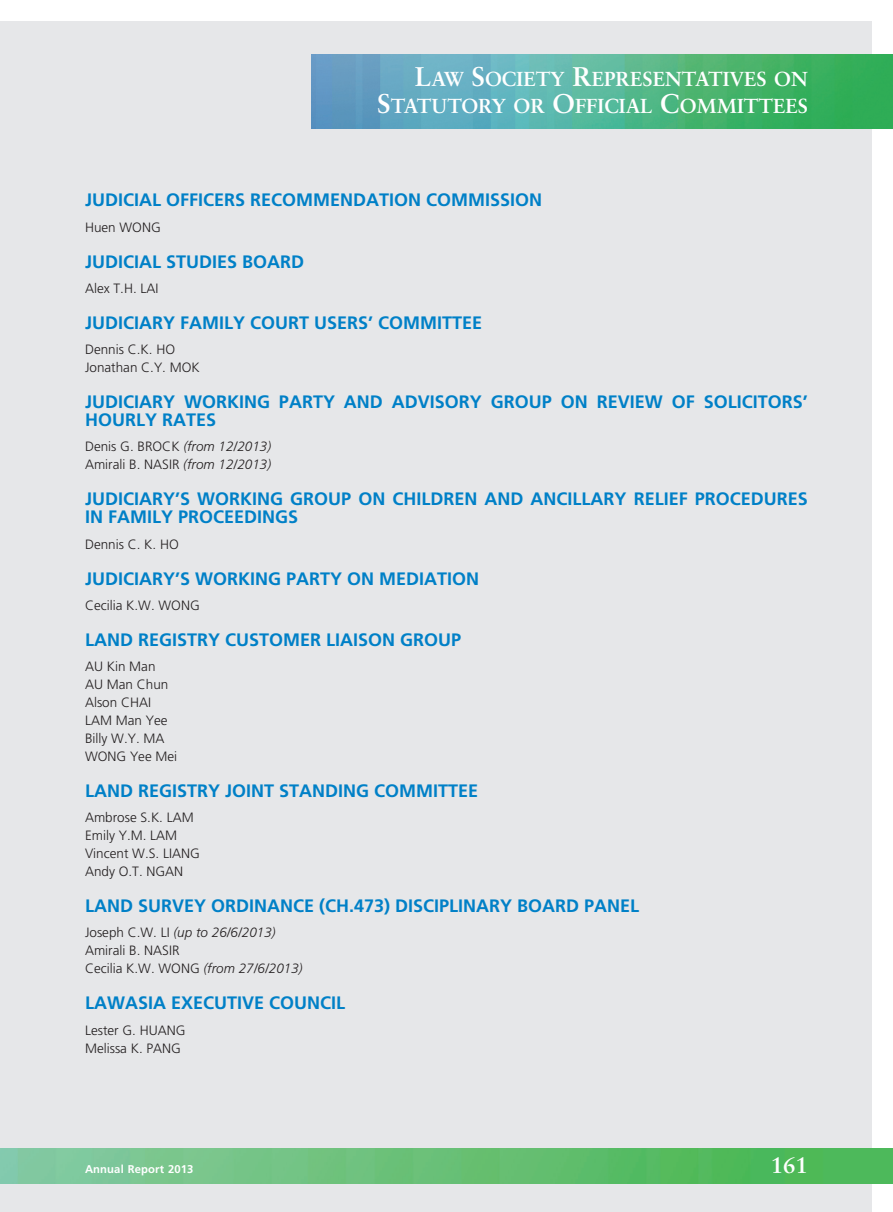
<style>
.page{position:relative;width:893px;height:1212px;background:#fff}
.page>*{position:absolute;margin:0;border:0;box-sizing:border-box;transform-origin:0 0}
.t1{font:700 22.5px "Sabon LT Std";color:#fff}
.t2{font:700 20.25px/27px "Sabon LT Std";color:#fff;text-align:right}
.t3{font:700 18px/18px "Frutiger LT Std";color:#0080c7}
.t4{font:300 13.5px/18px "Frutiger LT Std";color:#231f20}
.t5{font:700 11.25px "Frutiger LT Std";letter-spacing:.01em;color:#fff}
.s1{font-size:27px}
.s2{font-style:italic}
</style>
<div class="page">
<div style="left:0;top:21px;width:872px;height:1191px;background:#e6e7e9"></div>
<img style="left:312px;top:54px;width:581px;height:75px">
<img style="left:0;top:1148px;width:893px;height:35px">
<p class="t2" style="left:377px;top:65px;width:432px"><span class="s1">L</span>AW <span class="s1">S</span>OCIETY <span class="s1">R</span>EPRESENTATIVES ON<br><span class="s1">S</span>TATUTORY OR <span class="s1">O</span>FFICIAL <span class="s1">C</span>OMMITTEES</p>
<p class="t3" style="left:85px;top:191px;width:459px">JUDICIAL OFFICERS RECOMMENDATION COMMISSION</p>
<p class="t4" style="left:85px;top:218px;width:77px">Huen WONG</p>
<p class="t3" style="left:85px;top:252px;width:221px">JUDICIAL STUDIES BOARD</p>
<p class="t4" style="left:85px;top:279px;width:75px">Alex T.H. LAI</p>
<p class="t3" style="left:85px;top:314px;width:399px">JUDICIARY FAMILY COURT USERS’ COMMITTEE</p>
<p class="t4" style="left:85px;top:341px;width:116px">Dennis C.K. HO<br>Jonathan C.Y. MOK</p>
<p class="t3" style="left:85px;top:393px;width:724px">JUDICIARY WORKING PARTY AND ADVISORY GROUP ON REVIEW OF SOLICITORS’<br>HOURLY RATES</p>
<p class="t4" style="left:85px;top:438px;width:188px">Denis G. BROCK <span class="s2">(from 12/2013)<br></span>Amirali B. NASIR <span class="s2">(from 12/2013)</span></p>
<p class="t3" style="left:85px;top:490px;width:724px">JUDICIARY’S WORKING GROUP ON CHILDREN AND ANCILLARY RELIEF PROCEDURES<br>IN FAMILY PROCEEDINGS</p>
<p class="t4" style="left:85px;top:535px;width:95px">Dennis C. K. HO</p>
<p class="t3" style="left:85px;top:569px;width:396px">JUDICIARY’S WORKING PARTY ON MEDIATION</p>
<p class="t4" style="left:85px;top:596px;width:116px">Cecilia K.W. WONG</p>
<p class="t3" style="left:85px;top:630px;width:378px">LAND REGISTRY CUSTOMER LIAISON GROUP</p>
<p class="t4" style="left:85px;top:657px;width:94px">AU Kin Man<br>AU Man Chun<br>Alson CHAI<br>LAM Man Yee<br>Billy W.Y. MA<br>WONG Yee Mei</p>
<p class="t3" style="left:85px;top:782px;width:395px">LAND REGISTRY JOINT STANDING COMMITTEE</p>
<p class="t4" style="left:85px;top:809px;width:116px">Ambrose S.K. LAM<br>Emily Y.M. LAM<br>Vincent W.S. LIANG<br>Andy O.T. NGAN</p>
<p class="t3" style="left:85px;top:897px;width:556px">LAND SURVEY ORDINANCE (CH.473) DISCIPLINARY BOARD PANEL</p>
<p class="t4" style="left:85px;top:924px;width:219px">Joseph C.W. LI <span class="s2">(up to 26/6/2013)<br></span>Amirali B. NASIR<br>Cecilia K.W. WONG <span class="s2">(from 27/6/2013)</span></p>
<p class="t3" style="left:85px;top:994px;width:262px">LAWASIA EXECUTIVE COUNCIL</p>
<p class="t4" style="left:85px;top:1021px;width:102px">Lester G. HUANG<br>Melissa K. PANG</p>
<p class="t5" style="left:85px;top:1162px;width:110px">Annual Report 2013</p>
<p class="t1" style="left:771px;top:1151px;width:39px">161</p>
</div>
